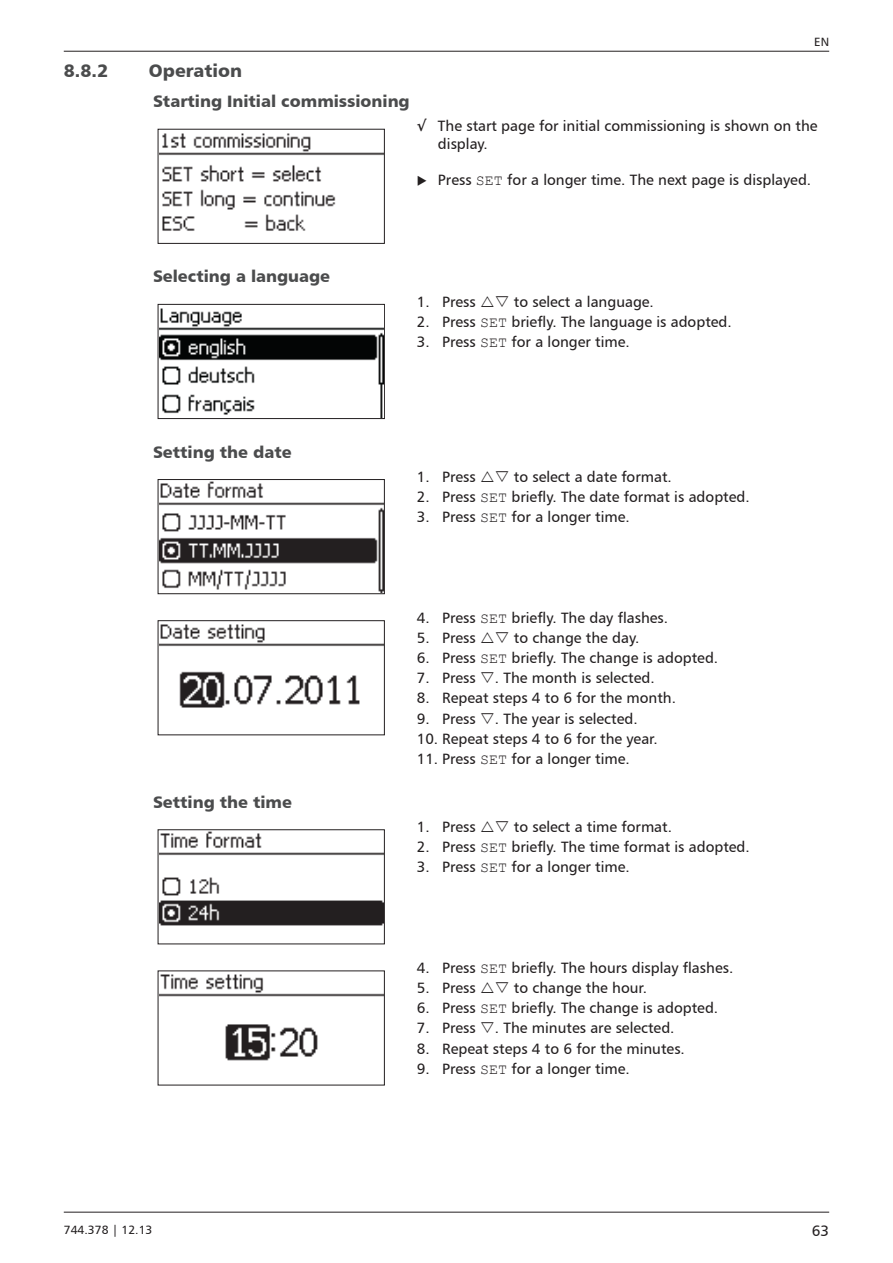
<style>
.page{position:relative;width:893px;height:1263px;background:#fff}
.page>*{position:absolute;margin:0;border:0;box-sizing:border-box;transform-origin:0 0}
.t1{font:18px "Humanist 777 BT Black B";color:#4b4c4d}
.t2{font:16.5px "Humanist 777 BT Black B";color:#4b4c4d}
.t3{font:15px/18px "Humanist 777 BT Roman B";color:#231f20}
.t4{font:12px "Humanist 777 BT Roman B";color:#231f20}
.s1{font-family:"Humanist 777 BT Bold B"}
.s2{font-family:"Courier New"}
</style>
<div class="page">
<div style="left:158px;top:129px;width:227px;height:115px;border:1px solid #231f20"></div>
<img style="left:159px;top:130px;width:224px;height:112px">
<div style="left:158px;top:304px;width:227px;height:115px;border:1px solid #231f20"></div>
<img style="left:159px;top:306px;width:225px;height:112px">
<div style="left:158px;top:479px;width:227px;height:115px;border:1px solid #231f20"></div>
<img style="left:159px;top:480px;width:224px;height:113px">
<div style="left:158px;top:620px;width:227px;height:115px;border:1px solid #231f20"></div>
<img style="left:159px;top:622px;width:224px;height:112px">
<img style="left:160px;top:831px;width:223px;height:95px">
<div style="left:158px;top:829px;width:227px;height:115px;border:1px solid #231f20"></div>
<img style="left:160px;top:974px;width:223px;height:87px">
<hr style="left:64px;top:1212px;width:765px;height:1px;background:#231f20">
<hr style="left:64px;top:51px;width:765px;height:1px;background:#231f20">
<p class="t1" style="left:64px;top:60px;width:46px">8.8.2</p>
<p class="t1" style="left:149px;top:60px;width:95px">Operation</p>
<p class="t2" style="left:153px;top:91px;width:258px">Starting Initial commissioning</p>
<p class="t4" style="left:814px;top:34px;width:16px">EN</p>
<p class="t3" style="left:438px;top:117px;width:381px;text-indent:-21px"><span class="s1">√</span> The start page for initial commissioning is shown on the display.</p>
<p class="t3" style="left:438px;top:171px;width:375px">Press <span class="s2">SET</span> for a longer time. The next page is displayed.</p>
<p class="t2" style="left:153px;top:266px;width:179px">Selecting a language</p>
<p class="t3" style="left:417px;top:292px;width:61px">1. Press</p>
<p class="t3" style="left:495px;top:292px;width:161px">▲ to select a language.</p>
<p class="t3" style="left:417px;top:312px;width:317px">2. Press <span class="s2">SET</span> briefly. The language is adopted.</p>
<p class="t3" style="left:417px;top:332px;width:215px">3. Press <span class="s2">SET</span> for a longer time.</p>
<p class="t2" style="left:153px;top:441px;width:140px">Setting the date</p>
<p class="t2" style="left:153px;top:791px;width:140px">Setting the time</p>
<p class="t3" style="left:417px;top:467px;width:61px">1. Press</p>
<p class="t3" style="left:495px;top:467px;width:178px">▲ to select a date format.</p>
<p class="t3" style="left:417px;top:487px;width:334px">2. Press <span class="s2">SET</span> briefly. The date format is adopted.</p>
<p class="t3" style="left:417px;top:508px;width:215px">3. Press <span class="s2">SET</span> for a longer time.</p>
<p class="t3" style="left:417px;top:608px;width:253px">4. Press <span class="s2">SET</span> briefly. The day flashes.</p>
<p class="t3" style="left:417px;top:628px;width:61px">5. Press</p>
<p class="t3" style="left:495px;top:628px;width:146px">▲ to change the day.</p>
<p class="t3" style="left:417px;top:649px;width:303px">6. Press <span class="s2">SET</span> briefly. The change is adopted.</p>
<p class="t3" style="left:417px;top:669px;width:239px">7. Press ▲. The month is selected.</p>
<p class="t3" style="left:417px;top:689px;width:261px">8. Repeat steps 4 to 6 for the month.</p>
<p class="t3" style="left:417px;top:709px;width:222px">9. Press ▲. The year is selected.</p>
<p class="t3" style="left:417px;top:729px;width:242px">10. Repeat steps 4 to 6 for the year.</p>
<p class="t3" style="left:417px;top:749px;width:215px">11. Press <span class="s2">SET</span> for a longer time.</p>
<p class="t3" style="left:417px;top:817px;width:61px">1. Press</p>
<p class="t3" style="left:495px;top:817px;width:179px">▲ to select a time format.</p>
<p class="t3" style="left:417px;top:838px;width:335px">2. Press <span class="s2">SET</span> briefly. The time format is adopted.</p>
<p class="t3" style="left:417px;top:858px;width:215px">3. Press <span class="s2">SET</span> for a longer time.</p>
<p class="t3" style="left:417px;top:958px;width:318px">4. Press <span class="s2">SET</span> briefly. The hours display flashes.</p>
<p class="t3" style="left:417px;top:979px;width:61px">5. Press</p>
<p class="t3" style="left:495px;top:979px;width:154px">▲ to change the hour.</p>
<p class="t3" style="left:417px;top:999px;width:303px">6. Press <span class="s2">SET</span> briefly. The change is adopted.</p>
<p class="t3" style="left:417px;top:1019px;width:259px">7. Press ▲. The minutes are selected.</p>
<p class="t3" style="left:417px;top:1039px;width:270px">8. Repeat steps 4 to 6 for the minutes.</p>
<p class="t3" style="left:417px;top:1059px;width:215px">9. Press <span class="s2">SET</span> for a longer time.</p>
<p class="t4" style="left:64px;top:1222px;width:90px">744.378 | 12.13</p>
<p class="t3" style="left:812px;top:1222px;width:19px">63</p>
</div>
